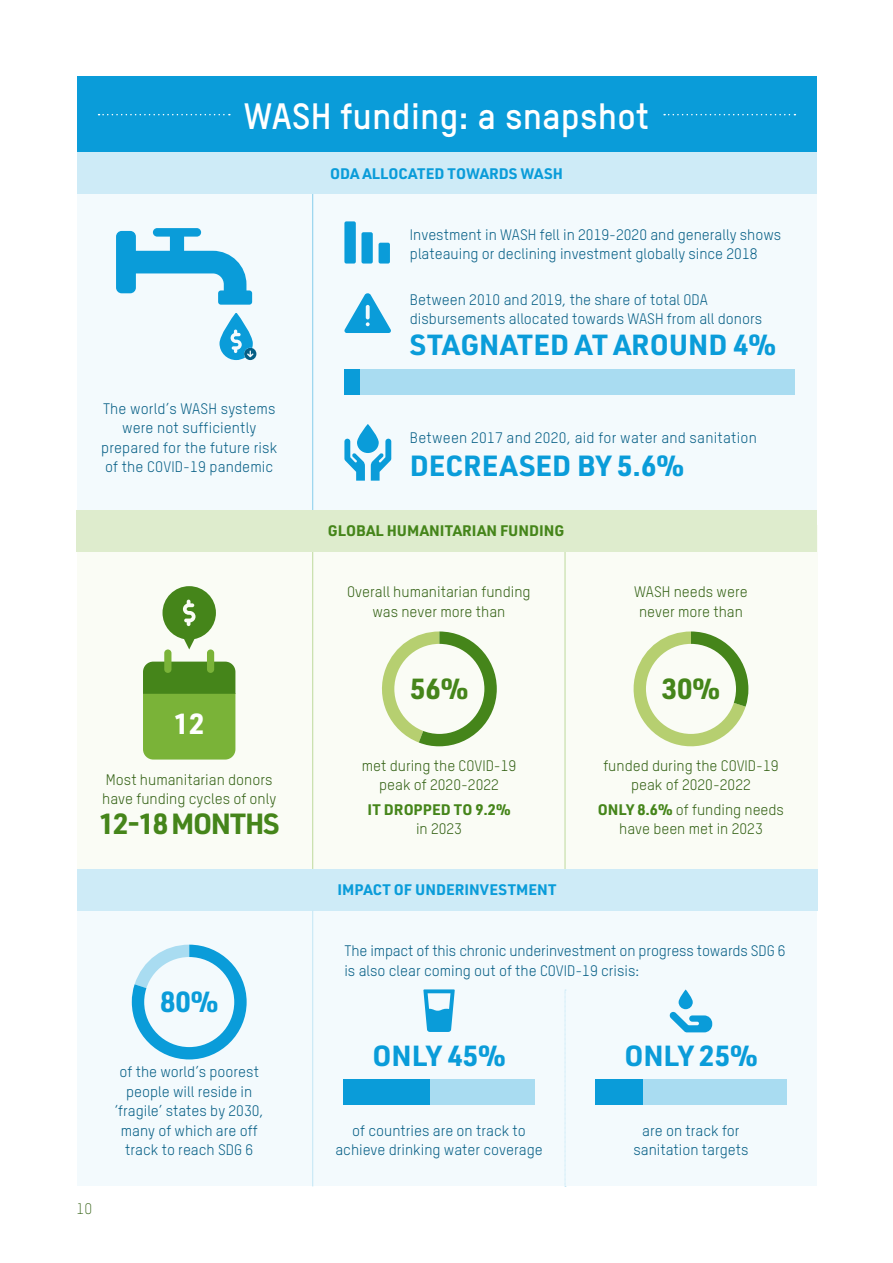
<style>
.page{position:relative;width:893px;height:1263px;background:#fff}
.page>*{position:absolute;margin:0;border:0;box-sizing:border-box;transform-origin:0 0}
.t1{font:700 36px "Oxfam TSTARPRO";color:#fff}
.t2{font:700 28.65px "URWDIN";color:#0a9cd9}
.t3{font:700 28.65px "URWDIN";letter-spacing:-.05em;color:#45851a}
.t4{font:700 28.5px "URWDIN";color:#0a9cd9}
.t5{font:700 28.5px "URWDIN";color:#45851a}
.t6{font:700 28.5px "URWDIN";color:#fff}
.t7{font:15px/19.5px "Oxfam TSTARPRO";color:#055e85;text-align:center}
.t8{font:15px/19.5px "Oxfam TSTARPRO";color:#336114;text-align:center}
.t9{font:700 15px "URWDIN";color:#0a9cd9}
.t10{font:700 15px "URWDIN";color:#45851a}
.t11{font:300 15px "Oxfam TSTARPRO";color:#336114}
.s1{font-family:"URWDIN";font-weight:700;color:#45851a}
</style>
<div class="page">
<div style="left:77px;top:77px;width:739px;height:76px;background:#0a9cd9"></div>
<svg style="left:664px;top:114px;width:131px;height:1px"></svg>
<svg style="left:99px;top:114px;width:131px;height:1px"></svg>
<div style="left:77px;top:902px;width:739px;height:284px;background:#f3fafd"></div>
<div style="left:77px;top:154px;width:739px;height:356px;background:#f3fafd"></div>
<hr style="left:312px;top:154px;width:1px;height:371px;background:#85cdec">
<div style="left:343px;top:1079px;width:192px;height:26px;background:#a9dcf1"></div>
<div style="left:343px;top:1079px;width:86px;height:26px;background:#0a9cd9"></div>
<div style="left:77px;top:525px;width:740px;height:377px;background:#fafcf5"></div>
<svg style="left:116px;top:228px;width:136px;height:77px"></svg>
<svg style="left:219px;top:313px;width:37px;height:47px"></svg>
<div style="left:77px;top:153px;width:739px;height:41px;background:#ceebf7"></div>
<hr style="left:312px;top:542px;width:1px;height:335px;background:#bdd99c">
<hr style="left:565px;top:542px;width:1px;height:335px;background:#bdd99c">
<svg style="left:143px;top:586px;width:92px;height:173px"></svg>
<div style="left:207px;top:649px;width:7px;height:24px;background:#7ab338;border-radius:4px"></div>
<div style="left:77px;top:869px;width:740px;height:42px;background:#ceebf7"></div>
<div style="left:595px;top:1079px;width:192px;height:26px;background:#a9dcf1"></div>
<div style="left:595px;top:1079px;width:48px;height:26px;background:#0a9cd9"></div>
<hr style="left:312px;top:911px;width:1px;height:275px;background:#c2e6f5">
<svg style="left:423px;top:989px;width:32px;height:43px"></svg>
<svg style="left:565px;top:990px;width:1px;height:197px"></svg>
<svg style="left:669px;top:989px;width:43px;height:43px"></svg>
<div style="left:76px;top:510px;width:740px;height:41px;background:#deeccd"></div>
<div style="left:344px;top:369px;width:451px;height:26px;background:#a9dcf1"></div>
<div style="left:344px;top:369px;width:16px;height:26px;background:#0a9cd9"></div>
<svg style="left:344px;top:293px;width:47px;height:40px"></svg>
<div style="left:379px;top:243px;width:11px;height:21px;background:#0a9cd9;border-radius:2px"></div>
<div style="left:361px;top:232px;width:12px;height:32px;background:#0a9cd9;border-radius:2px"></div>
<div style="left:344px;top:221px;width:12px;height:43px;background:#0a9cd9;border-radius:2px"></div>
<svg style="left:344px;top:424px;width:47px;height:57px"></svg>
<svg style="left:382px;top:631px;width:115px;height:115px"></svg>
<div style="left:394px;top:644px;width:90px;height:90px;background:#fafcf5;border-radius:50%"></div>
<svg style="left:633px;top:631px;width:115px;height:116px"></svg>
<div style="left:646px;top:644px;width:90px;height:90px;background:#fafcf5;border-radius:50%"></div>
<svg style="left:132px;top:945px;width:115px;height:114px"></svg>
<div style="left:144px;top:957px;width:90px;height:90px;background:#f3fafd;border-radius:50%"></div>
<h1 class="t1" style="left:244px;top:94px;width:407px">WASH funding: a snapshot</h1>
<p class="t9" style="left:330px;top:163px;width:234px">ODA ALLOCATED TOWARDS WASH</p>
<p class="t7" style="left:410px;top:225px;width:373px;text-align:left">Investment in WASH fell in 2019-2020 and generally shows plateauing or declining investment globally since 2018</p>
<p class="t7" style="left:410px;top:290px;width:354px;text-align:left">Between 2010 and 2019, the share of total ODA disbursements allocated towards WASH from all donors</p>
<p class="t7" style="left:101px;top:398px;width:178px">The world’s WASH systems were not sufficiently prepared for the future risk of the COVID-19 pandemic</p>
<h3 class="t4" style="left:410px;top:325px;width:368px">STAGNATED AT AROUND 4%</h3>
<p class="t7" style="left:410px;top:428px;width:348px">Between 2017 and 2020, aid for water and sanitation</p>
<h2 class="t2" style="left:410px;top:446px;width:276px">DECREASED BY 5.6%</h2>
<p class="t10" style="left:328px;top:520px;width:238px">GLOBAL HUMANITARIAN FUNDING</p>
<p class="t8" style="left:347px;top:582px;width:185px">Overall humanitarian funding was never more than</p>
<p class="t8" style="left:634px;top:582px;width:115px">WASH needs were never more than</p>
<h3 class="t6" style="left:174px;top:705px;width:32px">12</h3>
<p class="t8" style="left:102px;top:769px;width:175px;text-align:left">Most humanitarian donors have funding cycles of only</p>
<h2 class="t3" style="left:99px;top:804px;width:182px">12-18 MONTHS</h2>
<p class="t11" style="left:77px;top:1199px;width:17px">10</p>
<h3 class="t4" style="left:160px;top:982px;width:60px">80%</h3>
<p class="t7" style="left:115px;top:1062px;width:150px">of the world’s poorest people will reside in ‘fragile’ states by 2030, many of which are off track to reach SDG 6</p>
<h3 class="t5" style="left:410px;top:669px;width:60px">56%</h3>
<h3 class="t5" style="left:662px;top:669px;width:60px">30%</h3>
<p class="t8" style="left:362px;top:756px;width:156px">met during the COVID-19 peak of 2020-2022</p>
<p class="t10" style="left:368px;top:799px;width:144px">IT DROPPED TO 9.2%</p>
<p class="t8" style="left:416px;top:819px;width:48px">in 2023</p>
<p class="t9" style="left:338px;top:880px;width:220px">IMPACT OF UNDERINVESTMENT</p>
<p class="t8" style="left:603px;top:756px;width:177px">funded during the COVID-19 peak of 2020-2022</p>
<p class="t8" style="left:598px;top:800px;width:188px"><span class="s1">ONLY 8.6%</span> of funding needs have been met in 2023</p>
<p class="t7" style="left:344px;top:941px;width:443px;text-align:left">The impact of this chronic underinvestment on progress towards SDG 6 is also clear coming out of the COVID-19 crisis:</p>
<h3 class="t4" style="left:372px;top:1037px;width:135px">ONLY 45%</h3>
<h3 class="t4" style="left:624px;top:1037px;width:135px">ONLY 25%</h3>
<p class="t7" style="left:335px;top:1120px;width:209px">of countries are on track to achieve drinking water coverage</p>
<p class="t7" style="left:633px;top:1120px;width:117px">are on track for sanitation targets</p>
</div>
